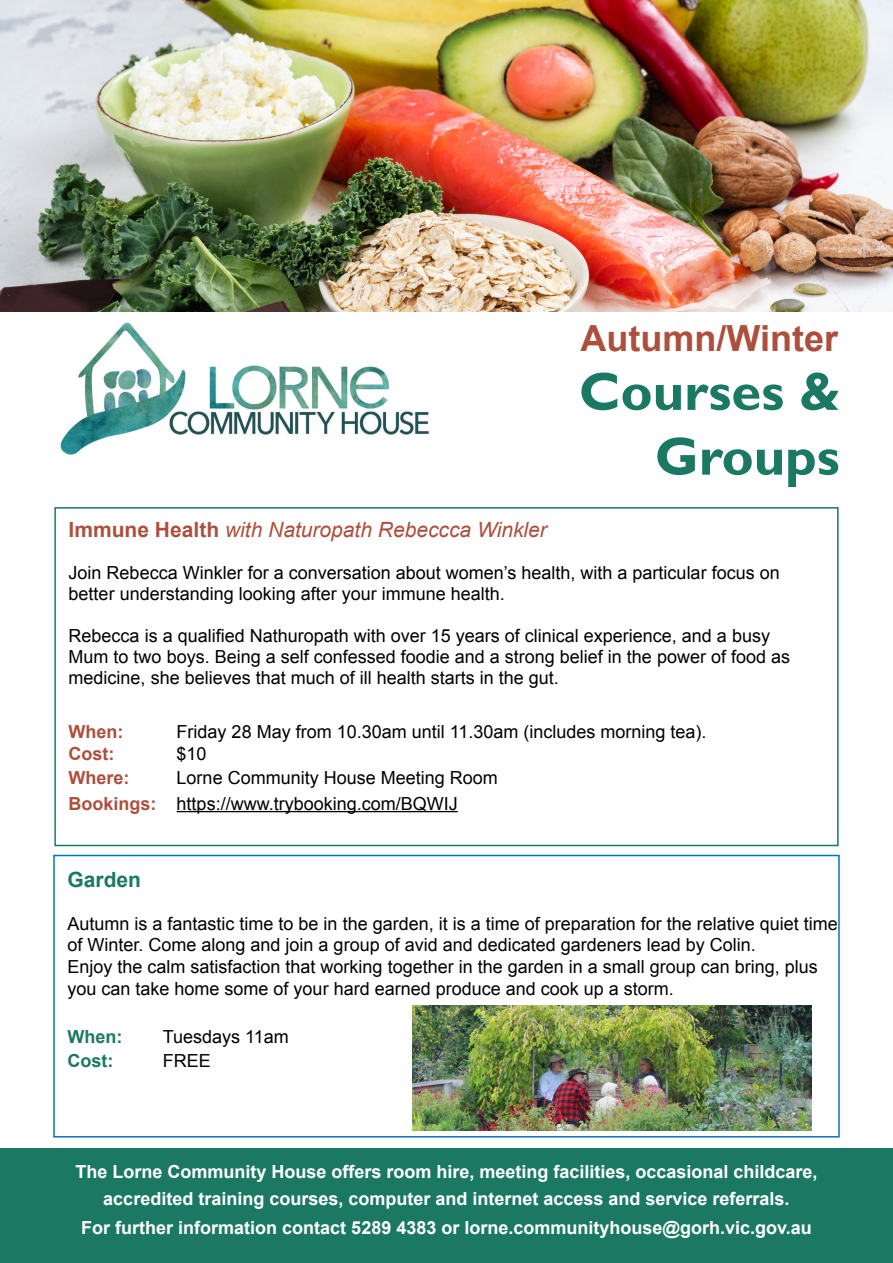
<style>
.page{position:relative;width:893px;height:1263px;background:#fff}
.page>*{position:absolute;margin:0;border:0;box-sizing:border-box;transform-origin:0 0}
.t1{font:700 54px/64.8px "Gill Sans";color:#1b7963;text-align:right}
.t2{font:700 36px "Arial";color:#ad4f3d}
.t3{font:italic 21px "Arial";color:#ad4f3d}
.t4{font:700 21px "Arial";color:#1b7963}
.t5{font:18px/21px "Arial";color:#000}
.t6{font:700 18px/27.8px "Arial";color:#fff;text-align:center}
.t7{font:700 18px "Arial";color:#ad4f3d}
.t8{font:700 18px "Arial";color:#1b7963}
.s1{font-weight:700;font-style:normal}
.s2{font-weight:700;color:#ad4f3d}
.s3{color:#fff}
</style>
<div class="page">
<img style="left:54px;top:311px;width:382px;height:144px">
<div style="left:0;top:1148px;width:893px;height:115px;background:#1b7963"></div>
<img style="left:0;top:0;width:893px;height:311px">
<hr style="left:177px;top:811px;width:281px;height:1px;background:#000">
<div style="left:54px;top:507px;width:785px;height:339px;border:2px solid #1b7963"></div>
<div style="left:53px;top:855px;width:787px;height:282px;border:2px solid #0077c1"></div>
<img style="left:412px;top:1006px;width:399px;height:124px">
<h2 class="t2" style="left:581px;top:315px;width:259px">Autumn/Winter</h2>
<h1 class="t1" style="left:579px;top:361px;width:262px">Courses &amp;<br>Groups</h1>
<p class="t3" style="left:69px;top:516px;width:480px"><span class="s1">Immune Health</span> with Naturopath Rebeccca Winkler</p>
<p class="t5" style="left:69px;top:562px;width:713px">Join Rebecca Winkler for a conversation about women’s health, with a particular focus on better understanding looking after your immune health.</p>
<p class="t5" style="left:69px;top:625px;width:723px">Rebecca is a qualified Nathuropath with over 15 years of clinical experience, and a busy<br>Mum to two boys. Being a self confessed foodie and a strong belief in the power of food as medicine, she believes that much of ill health starts in the gut.</p>
<p class="t7" style="left:69px;top:719px;width:56px">When:</p>
<p class="t5" style="left:177px;top:721px;width:531px">Friday 28 May from 10.30am until 11.30am (includes morning tea).</p>
<p class="t7" style="left:69px;top:742px;width:47px">Cost:</p>
<p class="t5" style="left:177px;top:743px;width:32px">$10</p>
<p class="t7" style="left:69px;top:766px;width:63px">Where:</p>
<p class="t5" style="left:69px;top:765px;width:431px;line-height:25.5px;text-indent:108px">Lorne Community House Meeting Room<br><span class="s2">Bookings:</span> https://www.trybooking.com/BQWIJ</p>
<p class="t4" style="left:68px;top:865px;width:75px">Garden</p>
<p class="t5" style="left:68px;top:913px;width:772px;line-height:21.6px">Autumn is a fantastic time to be in the garden, it is a time of preparation for the relative quiet time of Winter. Come along and join a group of avid and dedicated gardeners lead by Colin.<br>Enjoy the calm satisfaction that working together in the garden in a small group can bring, plus you can take home some of your hard earned produce and cook up a storm.</p>
<p class="t8" style="left:68px;top:1024px;width:56px">When:</p>
<p class="t5" style="left:163px;top:1026px;width:143px">Tuesdays 11am<span class="s3">m</span></p>
<p class="t8" style="left:68px;top:1048px;width:47px">Cost:</p>
<p class="t5" style="left:163px;top:1050px;width:50px">FREE</p>
<p class="t6" style="left:75px;top:1158px;width:744px">The Lorne Community House offers room hire, meeting facilities, occasional childcare, accredited training courses, computer and internet access and service referrals.<br>For further information contact 5289 4383 or lorne.communityhouse@gorh.vic.gov.au</p>
</div>
